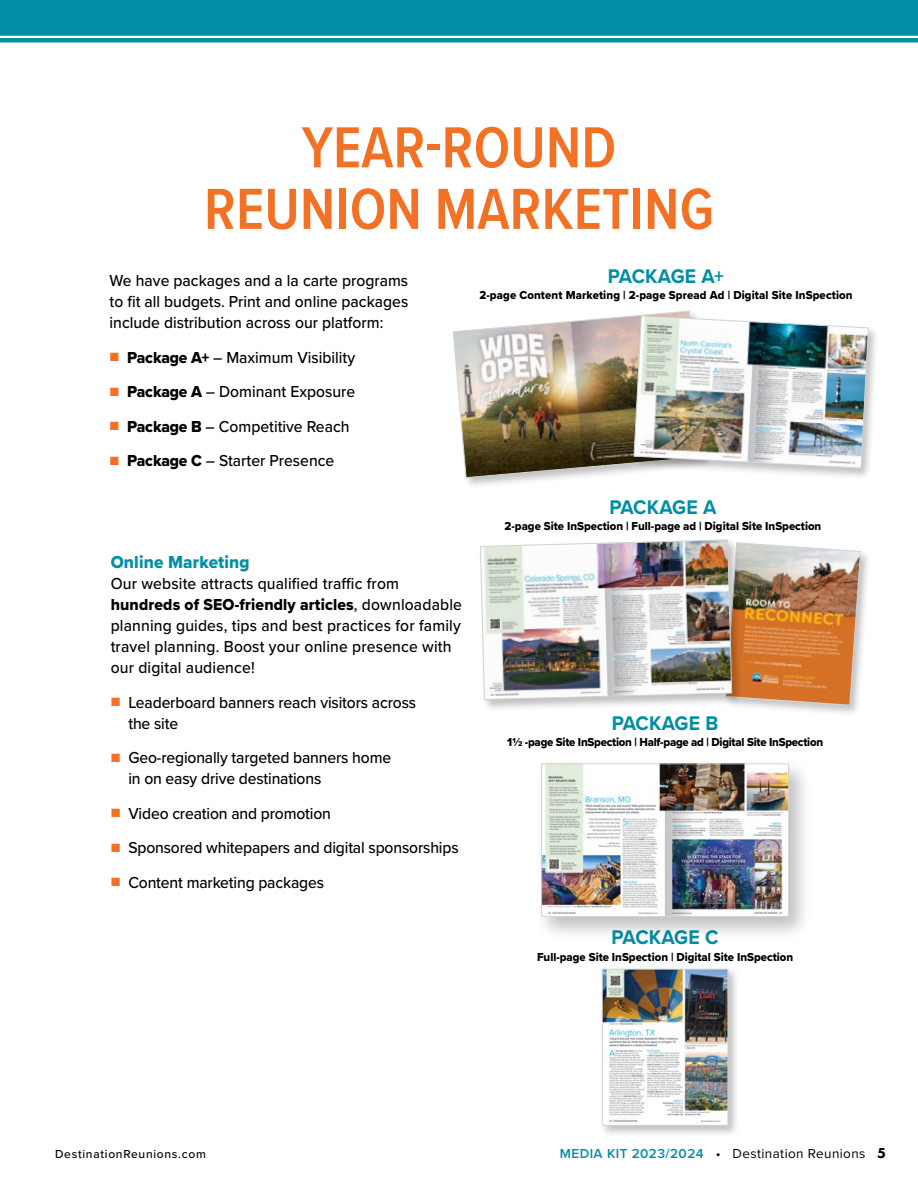
<style>
.page{position:relative;width:918px;height:1188px;background:#fff}
.page>*{position:absolute;margin:0;border:0;box-sizing:border-box;transform-origin:0 0}
.t1{font:600 60px/61.5px "Proxima Nova Cond";color:#f37125;text-align:center}
.t2{font:700 20.4px "Proxima Nova";letter-spacing:-.005em;color:#018ea5;scale:.95 1}
.t3{font:18px "Proxima Nova Extrabld";letter-spacing:.01em;color:#018ea5;scale:.95 1}
.t4{font:500 16.5px/21px "Proxima Nova";color:#000;scale:.95 1}
.t5{font:16.5px "Proxima Nova Extrabld";letter-spacing:.01em;color:#000;scale:.95 1}
.t6{font:13.5px "Proxima Nova";letter-spacing:.03em;color:#000}
.t7{font:12px "Proxima Nova Extrabld";color:#000;scale:.95 1}
.t8{font:12px "Proxima Nova Extrabld";letter-spacing:-.02em;color:#000;scale:.95 1}
.t9{font:500 12px "Proxima Nova";letter-spacing:.06em;color:#000}
.s1{font-family:"Abril Text";font-weight:400;color:#f37125}
.s2{font-family:"Proxima Nova Extrabld";font-weight:400}
.s3{font-family:"Proxima Nova";font-weight:500}
.s4{font-weight:600;color:#018ea5}
.s5{font-family:"Futura PT";font-weight:800;font-size:15px}
</style>
<div class="page">
<svg style="left:0;top:38px;width:918px;height:5px;background:#1a99ae"></svg>
<div style="left:0;top:0;width:918px;height:36px;background:#018ea5"></div>
<div style="left:599px;top:967px;width:141px;height:171px;background:#000;opacity:.25"></div>
<img style="left:604px;top:971px;width:122px;height:153px">
<div style="left:602px;top:969px;width:126px;height:157px;border:1px solid #d1d3d4"></div>
<div style="left:535px;top:758px;width:277px;height:183px;background:#000;opacity:.25"></div>
<img style="left:543px;top:765px;width:244px;height:150px">
<div style="left:541px;top:763px;width:248px;height:154px;border:1px solid #d1d3d4"></div>
<div style="left:723px;top:541px;width:149px;height:177px;background:#000;opacity:.25"></div>
<div style="left:477px;top:538px;width:266px;height:174px;background:#000;opacity:.25"></div>
<img style="left:480px;top:539px;width:381px;height:167px">
<div style="left:450px;top:309px;width:264px;height:181px;background:#000;opacity:.25"></div>
<div style="left:631px;top:314px;width:249px;height:166px;background:#000;opacity:.25"></div>
<img style="left:453px;top:310px;width:416px;height:168px">
<h1 class="t1" style="left:204px;top:115px;width:512px">YEAR-ROUND<br>REUNION MARKETING</h1>
<p class="t4" style="left:110px;top:269px;width:316px;text-align:justify">We have packages and a la carte programs to fit all budgets. Print and online packages include distribution across our platform:</p>
<p class="t4" style="left:110px;top:339px;width:260px;line-height:34.5px"><span class="s1">1</span> <span class="s2">Package A+</span> – Maximum Visibility<br><span class="s1">1</span> <span class="s2">Package A</span> – Dominant Exposure<br><span class="s1">1</span> <span class="s2">Package B</span> – Competitive Reach<br><span class="s1">1</span> <span class="s2">Package C</span> – Starter Presence</p>
<p class="t3" style="left:111px;top:549px;width:148px">Online Marketing</p>
<p class="t4" style="left:111px;top:572px;width:305px">Our website attracts qualified traffic from</p>
<p class="t5" style="left:111px;top:592px;width:371px">hundreds of SEO-friendly articles<span class="s3">, downloadable</span></p>
<p class="t4" style="left:111px;top:614px;width:370px">planning guides, tips and best practices for family travel planning. Boost your online presence with our digital audience!</p>
<p class="t4" style="left:128px;top:691px;width:304px;text-indent:-18px"><span class="s1">1</span> Leaderboard banners reach visitors across the site</p>
<p class="t4" style="left:128px;top:746px;width:278px;text-indent:-18px"><span class="s1">1</span> Geo-regionally targeted banners home in on easy drive destinations</p>
<p class="t4" style="left:111px;top:795px;width:368px;line-height:34.5px"><span class="s1">1</span> Video creation and promotion<br><span class="s1">1</span> Sponsored whitepapers and digital sponsorships<br><span class="s1">1</span> Content marketing packages</p>
<p class="t2" style="left:608px;top:261px;width:124px">PACKAGE A+</p>
<p class="t7" style="left:479px;top:286px;width:394px">2-page Content Marketing | 2-page Spread Ad | Digital Site InSpection</p>
<p class="t2" style="left:610px;top:492px;width:114px">PACKAGE A</p>
<p class="t7" style="left:505px;top:517px;width:335px">2-page Site InSpection | Full-page ad | Digital Site InSpection</p>
<p class="t2" style="left:612px;top:708px;width:114px">PACKAGE B</p>
<p class="t8" style="left:507px;top:733px;width:334px">1½ -page Site InSpection | Half-page ad | Digital Site InSpection</p>
<p class="t2" style="left:612px;top:922px;width:114px">PACKAGE C</p>
<p class="t7" style="left:537px;top:948px;width:271px">Full-page Site InSpection | Digital Site InSpection</p>
<p class="t9" style="left:55px;top:1145px;width:152px">DestinationReunions.com</p>
<p class="t6" style="left:560px;top:1143px;width:328px"><span class="s4">MEDIA KIT 2023/2024</span> • Destination Reunions <span class="s5">5</span></p>
</div>
